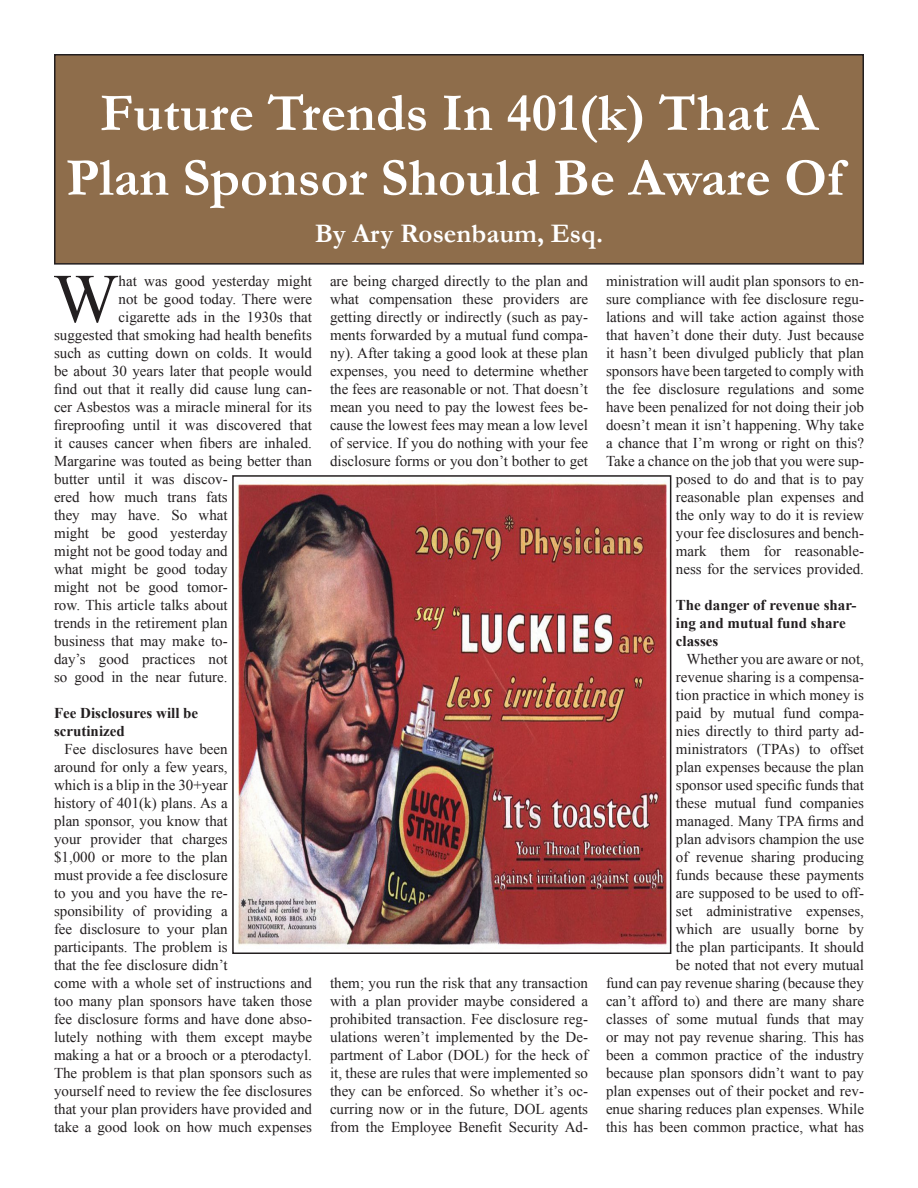
<style>
.page{position:relative;width:918px;height:1188px;background:#fff}
.page>*{position:absolute;margin:0;border:0;box-sizing:border-box;transform-origin:0 0}
.t1{font:69.3px "Times New Roman";color:#231f20}
.t2{font:700 54px/64.8px "Garamond";color:#fff;text-align:center}
.t3{font:700 27px "Garamond";color:#fff}
.t4{font:15px/18px "Times New Roman";color:#231f20;text-align:justify}
.t5{font:700 15px/18px "Times New Roman";color:#231f20}
</style>
<div class="page">
<div style="left:55px;top:55px;width:808px;height:209px;background:#8e6d4b"></div>
<div style="left:54px;top:54px;width:810px;height:211px;border:2px solid #231f20"></div>
<img style="left:237px;top:482px;width:431px;height:463px">
<div style="left:232px;top:475px;width:439px;height:479px;border:2px solid #231f20"></div>
<p class="t2" style="left:66px;top:80px;width:779px">Future Trends In 401(k) That A<br>Plan Sponsor Should Be Aware Of</p>
<p class="t3" style="left:315px;top:217px;width:290px">By Ary Rosenbaum, Esq.</p>
<p class="t1" style="left:53px;top:252px;width:67px">W</p>
<p class="t4" style="left:119px;top:272px;width:195px">hat was good yesterday might</p>
<p class="t4" style="left:330px;top:272px;width:260px">are being charged directly to the plan and what compensation these providers are getting directly or indirectly (such as pay&shy;ments forwarded by a mutual fund compa&shy;ny). After taking a good look at these plan expenses, you need to determine whether the fees are reasonable or not. That doesn’t mean you need to pay the lowest fees be&shy;cause the lowest fees may mean a low level of service. If you do nothing with your fee disclosure forms or you don’t bother to get</p>
<p class="t4" style="left:606px;top:272px;width:260px;text-align:right">ministration will audit plan sponsors to en&shy;sure compliance with fee disclosure regu&shy;lations and will take action against those that haven’t done their duty. Just because it hasn’t been divulged publicly that plan sponsors have been targeted to comply with the fee disclosure regulations and some have been penalized for not doing their job doesn’t mean it isn’t happening. Why take a chance that I’m wrong or right on this?<br>Take a chance on the job that you were sup&shy;posed to do and that is to pay<br>reasonable plan expenses and<br>the only way to do it is review<br>your fee disclosures and bench-<br>mark them for reasonable-<br>ness for the services provided.</p>
<p class="t5" style="left:676px;top:595px;width:182px">The danger of revenue shar&shy;ing and mutual fund share classes</p>
<p class="t4" style="left:606px;top:650px;width:260px;text-align:right">Whether you are aware or not,<br>revenue sharing is a compensa-<br>tion practice in which money is<br>paid by mutual fund compa-<br>nies directly to third party ad&shy;ministrators (TPAs) to offset<br>plan expenses because the plan<br>sponsor used specific funds that<br>these mutual fund companies<br>managed. Many TPA firms and<br>plan advisors champion the use<br>of revenue sharing producing<br>funds because these payments<br>are supposed to be used to off-<br>set administrative expenses,<br>which are usually borne by<br>the plan participants. It should<br>be noted that not every mutual<br>fund can pay revenue sharing (because they can’t afford to) and there are many share classes of some mutual funds that may or may not pay revenue sharing. This has been a common practice of the industry because plan sponsors didn’t want to pay plan expenses out of their pocket and rev&shy;enue sharing reduces plan expenses. While this has been common practice, what has</p>
<p class="t4" style="left:119px;top:290px;width:195px">not be good today. There were</p>
<p class="t4" style="left:119px;top:308px;width:195px">cigarette ads in the 1930s that</p>
<p class="t4" style="left:54px;top:326px;width:260px">suggested that smoking had health benefits</p>
<p class="t4" style="left:54px;top:344px;width:260px">such as cutting down on colds. It would</p>
<p class="t4" style="left:54px;top:362px;width:260px">be about 30 years later that people would</p>
<p class="t4" style="left:54px;top:380px;width:259px">find out that it really did cause lung can-</p>
<p class="t4" style="left:54px;top:398px;width:259px">cer Asbestos was a miracle mineral for its</p>
<p class="t4" style="left:54px;top:416px;width:260px">fireproofing until it was discovered that</p>
<p class="t4" style="left:54px;top:434px;width:260px">it causes cancer when fibers are inhaled.</p>
<p class="t4" style="left:54px;top:452px;width:260px">Margarine was touted as being better than</p>
<p class="t4" style="left:54px;top:470px;width:175px">butter until it was discov-</p>
<p class="t4" style="left:54px;top:488px;width:175px">ered how much trans fats</p>
<p class="t4" style="left:54px;top:506px;width:175px">they may have. So what</p>
<p class="t4" style="left:54px;top:524px;width:175px">might be good yesterday</p>
<p class="t4" style="left:54px;top:542px;width:175px">might not be good today and</p>
<p class="t4" style="left:54px;top:560px;width:175px">what might be good today</p>
<p class="t4" style="left:54px;top:578px;width:175px">might not be good tomor-</p>
<p class="t4" style="left:54px;top:596px;width:175px">row. This article talks about</p>
<p class="t4" style="left:54px;top:614px;width:175px">trends in the retirement plan</p>
<p class="t4" style="left:54px;top:632px;width:175px">business that may make to-</p>
<p class="t4" style="left:54px;top:650px;width:175px">day’s good practices not</p>
<p class="t4" style="left:54px;top:668px;width:175px">so good in the near future.</p>
<p class="t5" style="left:54px;top:703px;width:146px">Fee Disclosures will be scrutinized</p>
<p class="t4" style="left:54px;top:740px;width:260px;text-align:left;text-indent:10px">Fee disclosures have been<br>around for only a few years,<br>which is a blip in the 30+year<br>history of 401(k) plans. As a<br>plan sponsor, you know that<br>your provider that charges<br>$1,000 or more to the plan<br>must provide a fee disclosure<br>to you and you have the re-<br>sponsibility of providing a<br>fee disclosure to your plan<br>participants. The problem is<br>that the fee disclosure didn’t<br>come with a whole set of instructions and too many plan sponsors have taken those fee disclosure forms and have done abso&shy;lutely nothing with them except maybe making a hat or a brooch or a pterodactyl.<br>The problem is that plan sponsors such as yourself need to review the fee disclosures that your plan providers have provided and take a good look on how much expenses</p>
<p class="t4" style="left:330px;top:974px;width:260px">them; you run the risk that any transaction with a plan provider maybe considered a prohibited transaction. Fee disclosure reg&shy;ulations weren’t implemented by the De&shy;partment of Labor (DOL) for the heck of it, these are rules that were implemented so they can be enforced. So whether it’s oc&shy;curring now or in the future, DOL agents from the Employee Benefit Security Ad-</p>
</div>
